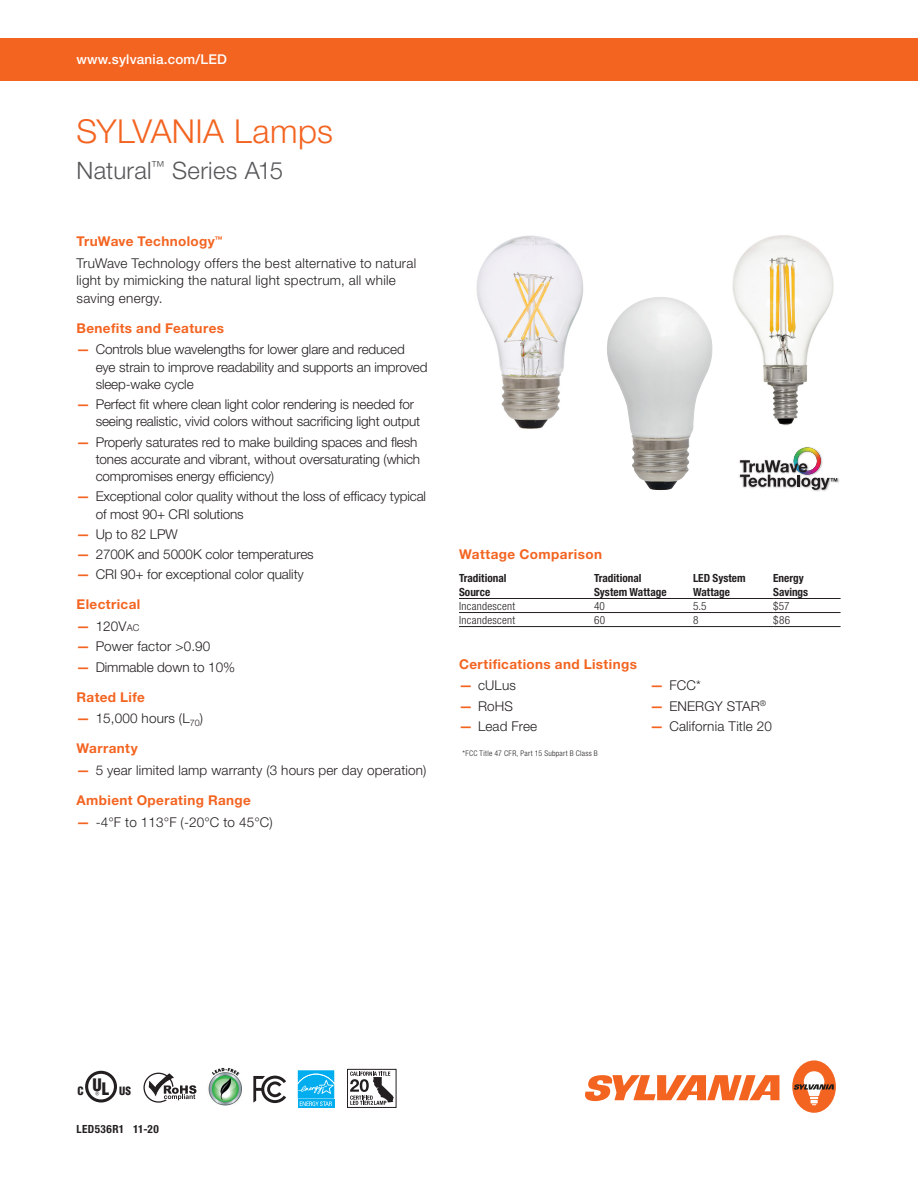
<style>
.page{position:relative;width:918px;height:1188px;background:#fff}
.page>*{position:absolute;margin:0;border:0;box-sizing:border-box;transform-origin:0 0}
.PIB_HEADLINE{font:300 33px "Helvetica Neue LT Pro";letter-spacing:.01em;color:#f36421}
.Letter_Cover_Subhead{font:300 24px "Helvetica Neue LT Pro";letter-spacing:.01em;color:#57585a}
.Letter_Copy_9{font:300 13.5px/17.2px "Helvetica Neue LT Pro";letter-spacing:-.01em;color:#231f20}
.Letter_Copy_9-2{font:300 13.5px "Helvetica Neue LT Pro";letter-spacing:.01em;color:#231f20}
.Letter_Copy_9-3{font:300 13.5px/17.2px "Helvetica Neue LT Pro";letter-spacing:.02em;color:#231f20}
.Letter_Copy_Headline{font:700 13.5px "Helvetica Neue LT Pro";letter-spacing:.03em;color:#f36421}
.Letter_Copy_9-4{font:700 13.5px "Helvetica Neue LT Pro";letter-spacing:.025em;color:#f36421}
.Letter_Cover_URL_Ban{font:500 13.5px "Helvetica Neue LT Pro";letter-spacing:.015em;color:#fff}
.Letter_Tablehead_9_o{font:700 13.5px "Helvetica Neue LT Pro";letter-spacing:.035em;color:#f36421}
.Letter_Tablehead_7_5{font:700 condensed 11.25px/13.5px "Helvetica Neue LT Pro";color:#231f20}
.Letter_Tables_7_5_Ba{font:300 condensed 11.25px "Helvetica Neue LT Pro";letter-spacing:.025em;color:#231f20}
.CODE{font:700 condensed 11.25px "Helvetica Neue LT Pro";letter-spacing:.035em;color:#231f20}
.t1{font:900 condensed 11.25px "Helvetica";color:#231f20}
.Letter_Footnote_5_2{font:300 condensed 7.8px "Helvetica Neue LT Pro";letter-spacing:.035em;color:#231f20}
.s1{font-weight:700;color:#f36421}
.s2{font-size:9.45px}
.s3{font-size:16.8px}
</style>
<div class="page">
<img style="left:732px;top:235px;width:102px;height:191px">
<img style="left:476px;top:235px;width:107px;height:194px">
<img style="left:208px;top:1067px;width:34px;height:39px">
<div style="left:0;top:38px;width:918px;height:43px;background:#f36421"></div>
<svg style="left:143px;top:1072px;width:53px;height:31px"></svg>
<svg style="left:585px;top:1075px;width:194px;height:26px"></svg>
<div style="left:792px;top:1060px;width:44px;height:53px;background:#f36421;border-radius:50%"></div>
<svg style="left:793px;top:1071px;width:41px;height:34px"></svg>
<div style="left:85px;top:1071px;width:32px;height:32px;border:3px solid #231f20;border-radius:50%"></div>
<svg style="left:95px;top:1092px;width:4px;height:3px"></svg>
<svg style="left:253px;top:1076px;width:33px;height:27px"></svg>
<hr style="left:459px;top:598px;width:135px;height:1px;background:#231f20">
<hr style="left:594px;top:598px;width:99px;height:1px;background:#231f20">
<hr style="left:693px;top:598px;width:80px;height:1px;background:#231f20">
<hr style="left:773px;top:598px;width:68px;height:1px;background:#231f20">
<hr style="left:459px;top:612px;width:135px;height:1px;background:#231f20">
<hr style="left:594px;top:612px;width:99px;height:1px;background:#231f20">
<hr style="left:693px;top:612px;width:80px;height:1px;background:#231f20">
<hr style="left:773px;top:612px;width:68px;height:1px;background:#231f20">
<hr style="left:459px;top:626px;width:135px;height:1px;background:#231f20">
<hr style="left:594px;top:626px;width:99px;height:1px;background:#231f20">
<hr style="left:693px;top:626px;width:80px;height:1px;background:#231f20">
<hr style="left:773px;top:626px;width:68px;height:1px;background:#231f20">
<svg style="left:350px;top:1071px;width:41px;height:1px"></svg>
<div style="left:347px;top:1069px;width:49px;height:39px;border:1px solid #231f20"></div>
<svg style="left:350px;top:1072px;width:44px;height:33px"></svg>
<svg style="left:297px;top:1070px;width:38px;height:38px"></svg>
<div style="left:298px;top:1099px;width:36px;height:9px;background:#00aeef"></div>
<svg style="left:298px;top:1070px;width:36px;height:36px"></svg>
<img style="left:607px;top:297px;width:106px;height:193px">
<img style="left:739px;top:447px;width:100px;height:45px">
<svg style="left:740px;top:448px;width:97px;height:42px"></svg>
<p class="Letter_Cover_URL_Ban" style="left:77px;top:51px;width:152px">www.sylvania.com/LED</p>
<p class="PIB_HEADLINE" style="left:77px;top:111px;width:258px">SYLVANIA Lamps</p>
<p class="Letter_Cover_Subhead" style="left:77px;top:156px;width:208px">Natural<sup>™</sup> Series A15</p>
<p class="Letter_Copy_9-4" style="left:77px;top:233px;width:148px">TruWave Technology<sup>™</sup></p>
<p class="Letter_Copy_9-3" style="left:77px;top:254px;width:341px">TruWave Technology offers the best alternative to natural light by mimicking the natural light spectrum, all while saving energy.</p>
<p class="Letter_Copy_9-4" style="left:77px;top:319px;width:149px">Benefits and Features</p>
<p class="Letter_Copy_9" style="left:96px;top:341px;width:333px;text-indent:-19px"><span class="s1">—</span> Controls blue wavelengths for lower glare and reduced eye strain to improve readability and supports an improved sleep-wake cycle</p>
<p class="Letter_Copy_9" style="left:96px;top:395px;width:326px;text-indent:-19px"><span class="s1">—</span> Perfect fit where clean light color rendering is needed for seeing realistic, vivid colors without sacrificing light output</p>
<p class="Letter_Copy_9" style="left:96px;top:433px;width:326px;text-indent:-19px"><span class="s1">—</span> Properly saturates red to make building spaces and flesh tones accurate and vibrant, without oversaturating (which compromises energy efficiency)</p>
<p class="Letter_Copy_9" style="left:96px;top:488px;width:332px;text-indent:-19px"><span class="s1">—</span> Exceptional color quality without the loss of efficacy typical of most 90+ CRI solutions</p>
<p class="Letter_Copy_9" style="left:77px;top:525px;width:103px"><span class="s1">—</span> Up to 82 LPW</p>
<p class="Letter_Copy_9" style="left:77px;top:545px;width:239px"><span class="s1">—</span> 2700K and 5000K color temperatures</p>
<p class="Letter_Copy_9" style="left:77px;top:566px;width:229px"><span class="s1">—</span> CRI 90+ for exceptional color quality</p>
<p class="Letter_Copy_Headline" style="left:77px;top:596px;width:65px">Electrical</p>
<p class="Letter_Copy_9" style="left:77px;top:617px;width:64px"><span class="s1">—</span> 120V<span class="s2">ac</span></p>
<p class="Letter_Copy_9-2" style="left:77px;top:638px;width:135px"><span class="s1">—</span> Power factor &gt;0.90</p>
<p class="Letter_Copy_9" style="left:77px;top:658px;width:160px"><span class="s1">—</span> Dimmable down to 10%</p>
<p class="Letter_Copy_Headline" style="left:77px;top:688px;width:70px">Rated Life</p>
<p class="Letter_Copy_9-2" style="left:77px;top:710px;width:128px"><span class="s1">—</span> 15,000 hours (L<sub>70</sub>)</p>
<p class="Letter_Copy_Headline" style="left:77px;top:740px;width:63px">Warranty</p>
<p class="Letter_Copy_9-2" style="left:77px;top:762px;width:351px"><span class="s1">—</span> 5 year limited lamp warranty (3 hours per day operation)</p>
<p class="Letter_Copy_Headline" style="left:77px;top:792px;width:176px">Ambient Operating Range</p>
<p class="Letter_Copy_9-2" style="left:77px;top:814px;width:198px"><span class="s1">—</span> -4°F to 113°F (-20°C to 45°C)</p>
<p class="Letter_Tablehead_9_o" style="left:459px;top:546px;width:145px">Wattage Comparison</p>
<p class="Letter_Tablehead_7_5" style="left:459px;top:571px;width:49px">Traditional<br>Source</p>
<p class="Letter_Tablehead_7_5" style="left:594px;top:571px;width:74px">Traditional<br>System Wattage</p>
<p class="Letter_Tablehead_7_5" style="left:693px;top:571px;width:54px">LED System<br>Wattage</p>
<p class="Letter_Tablehead_7_5" style="left:773px;top:571px;width:37px">Energy<br>Savings</p>
<p class="Letter_Tables_7_5_Ba" style="left:459px;top:599px;width:58px">Incandescent</p>
<p class="Letter_Tables_7_5_Ba" style="left:594px;top:599px;width:12px">40</p>
<p class="Letter_Tables_7_5_Ba" style="left:693px;top:599px;width:15px">5.5</p>
<p class="Letter_Tables_7_5_Ba" style="left:773px;top:599px;width:18px">$57</p>
<p class="Letter_Tables_7_5_Ba" style="left:459px;top:613px;width:58px">Incandescent</p>
<p class="Letter_Tables_7_5_Ba" style="left:594px;top:613px;width:13px">60</p>
<p class="Letter_Tables_7_5_Ba" style="left:693px;top:613px;width:7px">8</p>
<p class="Letter_Tables_7_5_Ba" style="left:773px;top:613px;width:19px">$86</p>
<p class="Letter_Copy_Headline" style="left:459px;top:655px;width:179px">Certifications and Listings</p>
<p class="Letter_Copy_9" style="left:459px;top:677px;width:58px"><span class="s1">—</span> cULus</p>
<p class="Letter_Copy_9" style="left:459px;top:697px;width:56px"><span class="s1">—</span> RoHS</p>
<p class="Letter_Copy_9-2" style="left:459px;top:718px;width:80px"><span class="s1">—</span> Lead Free</p>
<p class="Letter_Copy_9" style="left:650px;top:677px;width:52px"><span class="s1">—</span> FCC*</p>
<p class="Letter_Copy_9-2" style="left:650px;top:698px;width:118px"><span class="s1">—</span> ENERGY STAR<sup>®</sup></p>
<p class="Letter_Copy_9-2" style="left:650px;top:718px;width:123px"><span class="s1">—</span> California Title 20</p>
<p class="Letter_Footnote_5_2" style="left:462px;top:748px;width:137px">*FCC Title 47 CFR, Part 15 Subpart B Class B</p>
<p class="t1" style="left:77px;top:1084px;width:55px">C <sup>U</sup><span class="s3">L</span> US</p>
<p class="CODE" style="left:76px;top:1123px;width:84px">LED536R1 11-20</p>
</div>
